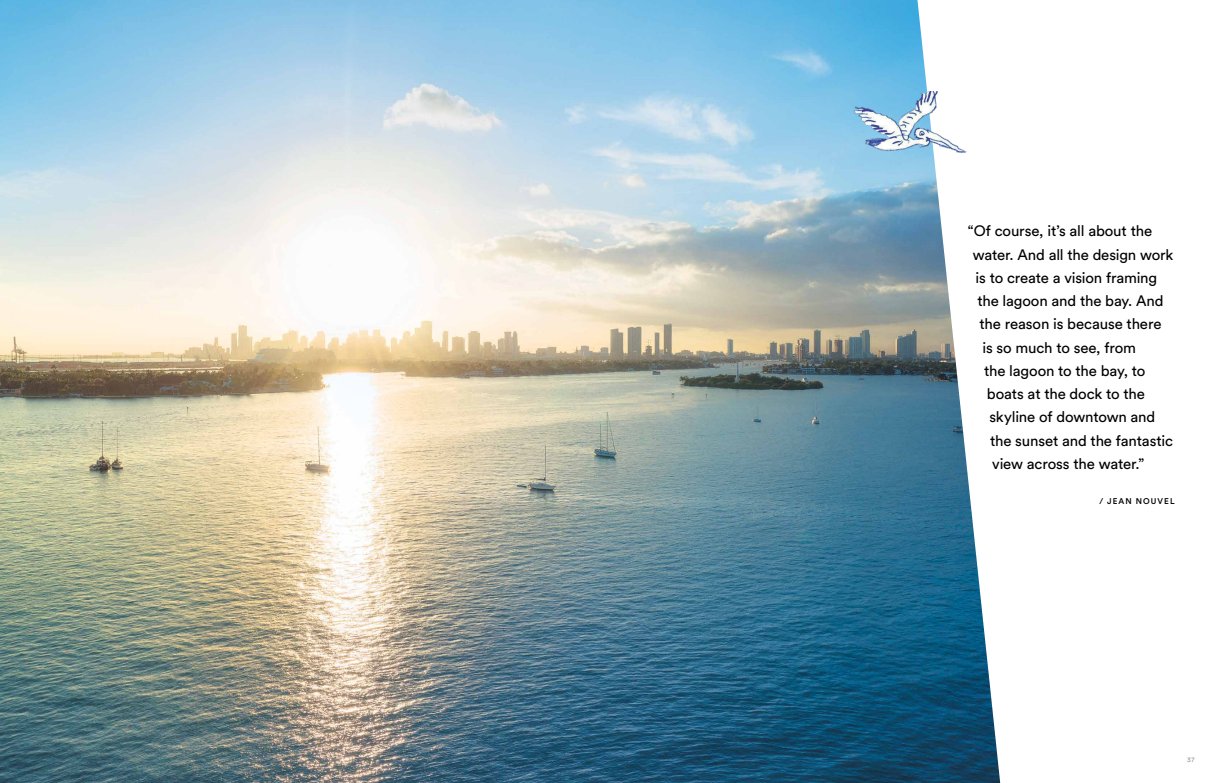
<style>
.page{position:relative;width:1215px;height:783px;background:#fff}
.page>*{position:absolute;margin:0;border:0;box-sizing:border-box;transform-origin:0 0}
.t1{font:15px "Circular Std";letter-spacing:-.01em;color:#000}
.t2{font:500 8.25px "Circular Std";letter-spacing:.125em;color:#000}
.t3{font:6.75px "Circular Std";color:#939598}
</style>
<div class="page">
<img style="left:0;top:0;width:1000px;height:783px">
<img style="left:836px;top:91px;width:131px;height:68px">
<p class="t1" style="left:968px;top:222px;width:186px">“Of course, it’s all about the</p>
<p class="t1" style="left:973px;top:245px;width:202px">water. And all the design work</p>
<p class="t1" style="left:976px;top:269px;width:183px">is to create a vision framing</p>
<p class="t1" style="left:977px;top:292px;width:188px">the lagoon and the bay. And</p>
<p class="t1" style="left:980px;top:315px;width:183px">the reason is because there</p>
<p class="t1" style="left:982px;top:338px;width:155px">is so much to see, from</p>
<p class="t1" style="left:984px;top:362px;width:163px">the lagoon to the bay, to</p>
<p class="t1" style="left:987px;top:385px;width:160px">boats at the dock to the</p>
<p class="t1" style="left:989px;top:408px;width:168px">skyline of downtown and</p>
<p class="t1" style="left:990px;top:431px;width:184px">the sunset and the fantastic</p>
<p class="t1" style="left:992px;top:455px;width:154px">view across the water.”</p>
<p class="t2" style="left:1099px;top:496px;width:77px">/ JEAN NOUVEL</p>
<p class="t3" style="left:1187px;top:755px;width:9px">37</p>
</div>
